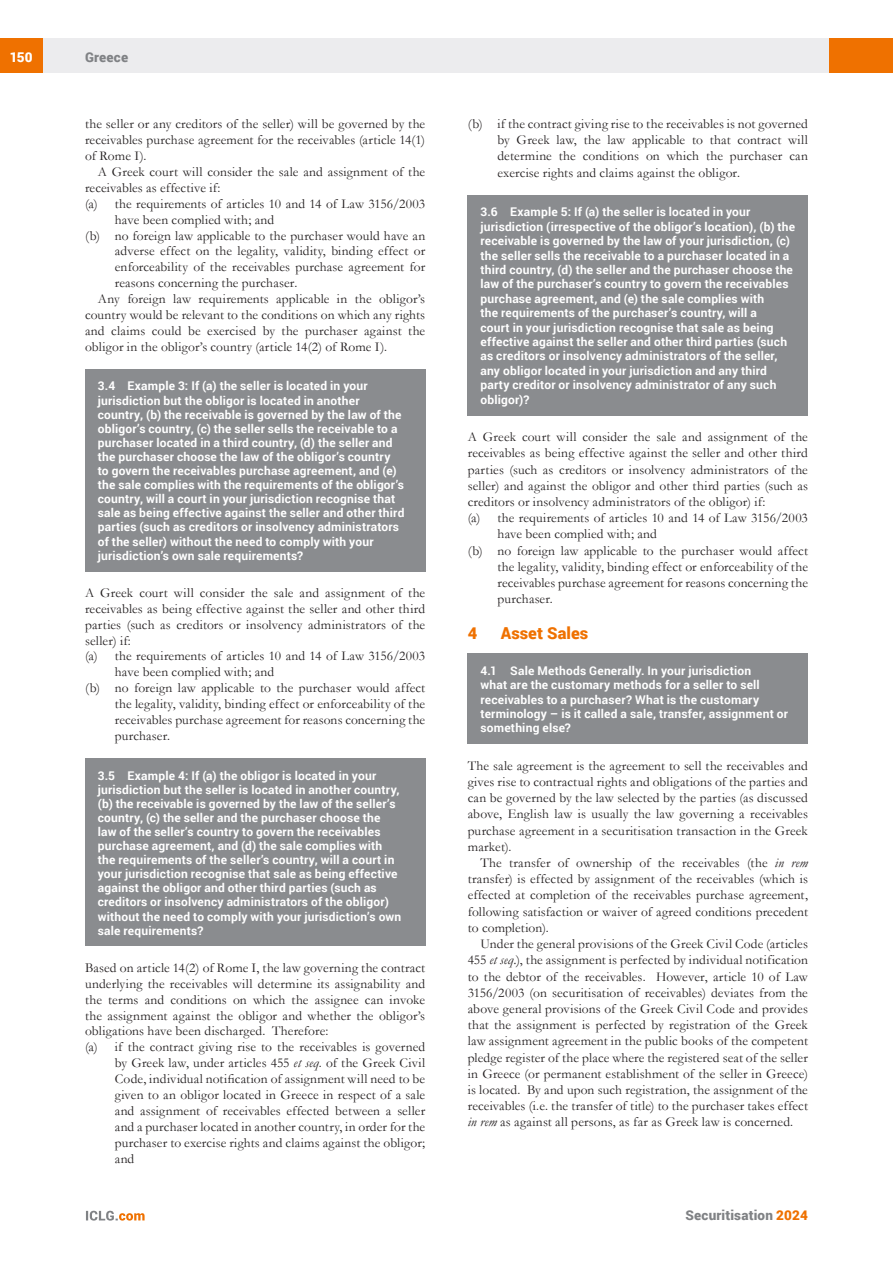
<style>
.page{position:relative;width:893px;height:1263px;background:#fff}
.page>*{position:absolute;margin:0;border:0;box-sizing:border-box;transform-origin:0 0}
.MS_Heading{font:900 16.5px "Roboto";letter-spacing:.005em;color:#ef7100}
.ICLG_Letter_Number_List_Level_1{font:13.5px/15.9px "Garamond";letter-spacing:.01em;color:#231f20;text-align:justify}
.MS_Body_Text_-_Second_Paragraph{font:13.5px/16.2px "Garamond";letter-spacing:.01em;color:#231f20;text-align:justify}
.MS_Body_Text_-_First_Paragraph{font:13.5px/16.2px "Garamond";letter-spacing:.01em;color:#231f20;text-align:justify}
.t1{font:900 13.5px "Roboto";letter-spacing:.01em;color:#808285}
.t2{font:900 13.5px "Roboto";color:#fff}
.MS_-_Question{font:700 12px/14.1px "Roboto";letter-spacing:.015em;color:#fff}
.MS_-_Question_following_section{font:700 12px/14.4px "Roboto";letter-spacing:.015em;color:#fff}
.s1{font-style:italic}
.s2{color:#ef7100}
</style>
<div class="page">
<div style="left:43px;top:38px;width:786px;height:34px;background:#ececee"></div>
<div style="left:0;top:38px;width:43px;height:34px;background:#ef7100"></div>
<div style="left:829px;top:38px;width:64px;height:34px;background:#ef7100"></div>
<svg style="left:86px;top:1211px;width:59px;height:9px"></svg>
<div style="left:468px;top:195px;width:340px;height:220px;background:#8a8c8f"></div>
<div style="left:468px;top:654px;width:340px;height:90px;background:#8a8c8f"></div>
<div style="left:85px;top:369px;width:340px;height:202px;background:#8a8c8f"></div>
<div style="left:85px;top:758px;width:340px;height:188px;background:#8a8c8f"></div>
<p class="t2" style="left:10px;top:48px;width:24px">150</p>
<p class="t1" style="left:85px;top:48px;width:45px">Greece</p>
<p class="MS_Body_Text_-_First_Paragraph" style="left:85px;top:115px;width:342px">the seller or any creditors of the seller) will be governed by the receivables purchase agreement for the receivables (article 14(1) of Rome I).</p>
<p class="MS_Body_Text_-_Second_Paragraph" style="left:85px;top:163px;width:342px;text-indent:13px">A Greek court will consider the sale and assignment of the receivables as effective if:</p>
<p class="ICLG_Letter_Number_List_Level_1" style="left:115px;top:195px;width:312px;text-indent:-30px">(a) the requirements of articles 10 and 14 of Law 3156/2003 have been complied with; and</p>
<p class="ICLG_Letter_Number_List_Level_1" style="left:115px;top:227px;width:312px;text-indent:-30px">(b) no foreign law applicable to the purchaser would have an adverse effect on the legality, validity, binding effect or enforceability of the receivables purchase agreement for reasons concerning the purchaser.</p>
<p class="MS_Body_Text_-_Second_Paragraph" style="left:85px;top:291px;width:342px;text-indent:13px">Any foreign law requirements applicable in the obligor’s country would be relevant to the conditions on which any rights and claims could be exercised by the purchaser against the obligor in the obligor’s country (article 14(2) of Rome I).</p>
<p class="MS_-_Question" style="left:98px;top:379px;width:308px">3.4 Example 3: If (a) the seller is located in your jurisdiction but the obligor is located in another country, (b) the receivable is governed by the law of the obligor’s country, (c) the seller sells the receivable to a purchaser located in a third country, (d) the seller and the purchaser choose the law of the obligor’s country<br>to govern the receivables purchase agreement, and (e) the sale complies with the requirements of the obligor’s country, will a court in your jurisdiction recognise that sale as being effective against the seller and other third parties (such as creditors or insolvency administrators of the seller) without the need to comply with your jurisdiction’s own sale requirements?</p>
<p class="MS_Body_Text_-_First_Paragraph" style="left:85px;top:584px;width:342px">A Greek court will consider the sale and assignment of the receivables as being effective against the seller and other third parties (such as creditors or insolvency administrators of the seller) if:</p>
<p class="ICLG_Letter_Number_List_Level_1" style="left:115px;top:648px;width:312px;text-indent:-30px">(a) the requirements of articles 10 and 14 of Law 3156/2003 have been complied with; and</p>
<p class="ICLG_Letter_Number_List_Level_1" style="left:115px;top:680px;width:312px;text-indent:-30px">(b) no foreign law applicable to the purchaser would affect the legality, validity, binding effect or enforceability of the receivables purchase agreement for reasons concerning the purchaser.</p>
<p class="MS_-_Question" style="left:98px;top:768px;width:305px">3.5 Example 4: If (a) the obligor is located in your jurisdiction but the seller is located in another country, (b) the receivable is governed by the law of the seller’s country, (c) the seller and the purchaser choose the law of the seller’s country to govern the receivables purchase agreement, and (d) the sale complies with the requirements of the seller’s country, will a court in your jurisdiction recognise that sale as being effective against the obligor and other third parties (such as creditors or insolvency administrators of the obligor) without the need to comply with your jurisdiction’s own sale requirements?</p>
<p class="MS_Body_Text_-_First_Paragraph" style="left:85px;top:959px;width:342px">Based on article 14(2) of Rome I, the law governing the contract underlying the receivables will determine its assignability and the terms and conditions on which the assignee can invoke the assignment against the obligor and whether the obligor’s obligations have been discharged. Therefore:</p>
<p class="ICLG_Letter_Number_List_Level_1" style="left:115px;top:1039px;width:312px;text-indent:-30px">(a) if the contract giving rise to the receivables is governed by Greek law, under articles 455 <span class="s1">et seq</span>. of the Greek Civil Code, individual notification of assignment will need to be given to an obligor located in Greece in respect of a sale and assignment of receivables effected between a seller and a purchaser located in another country, in order for the purchaser to exercise rights and claims against the obligor; and</p>
<p class="ICLG_Letter_Number_List_Level_1" style="left:497px;top:115px;width:312px;text-indent:-30px">(b) if the contract giving rise to the receivables is not governed by Greek law, the law applicable to that contract will determine the conditions on which the purchaser can exercise rights and claims against the obligor.</p>
<p class="MS_-_Question" style="left:480px;top:204px;width:316px">3.6 Example 5: If (a) the seller is located in your jurisdiction (irrespective of the obligor’s location), (b) the receivable is governed by the law of your jurisdiction, (c) the seller sells the receivable to a purchaser located in a third country, (d) the seller and the purchaser choose the law of the purchaser’s country to govern the receivables purchase agreement, and (e) the sale complies with<br>the requirements of the purchaser’s country, will a<br>court in your jurisdiction recognise that sale as being effective against the seller and other third parties (such as creditors or insolvency administrators of the seller, any obligor located in your jurisdiction and any third party creditor or insolvency administrator of any such obligor)?</p>
<p class="MS_Body_Text_-_First_Paragraph" style="left:468px;top:428px;width:342px">A Greek court will consider the sale and assignment of the receivables as being effective against the seller and other third parties (such as creditors or insolvency administrators of the seller) and against the obligor and other third parties (such as creditors or insolvency administrators of the obligor) if:</p>
<p class="ICLG_Letter_Number_List_Level_1" style="left:497px;top:509px;width:312px;text-indent:-30px">(a) the requirements of articles 10 and 14 of Law 3156/2003 have been complied with; and</p>
<p class="ICLG_Letter_Number_List_Level_1" style="left:497px;top:542px;width:312px;text-indent:-30px">(b) no foreign law applicable to the purchaser would affect the legality, validity, binding effect or enforceability of the receivables purchase agreement for reasons concerning the purchaser.</p>
<p class="MS_Heading" style="left:468px;top:622px;width:11px">4</p>
<p class="MS_Heading" style="left:501px;top:622px;width:89px">Asset Sales</p>
<p class="MS_-_Question_following_section" style="left:480px;top:663px;width:309px">4.1 Sale Methods Generally. In your jurisdiction<br>what are the customary methods for a seller to sell receivables to a purchaser? What is the customary terminology – is it called a sale, transfer, assignment or something else?</p>
<p class="MS_Body_Text_-_First_Paragraph" style="left:468px;top:757px;width:342px">The sale agreement is the agreement to sell the receivables and gives rise to contractual rights and obligations of the parties and can be governed by the law selected by the parties (as discussed above, English law is usually the law governing a receivables purchase agreement in a securitisation transaction in the Greek market).</p>
<p class="MS_Body_Text_-_Second_Paragraph" style="left:468px;top:854px;width:342px;text-indent:13px">The transfer of ownership of the receivables (the <span class="s1">in rem </span>transfer) is effected by assignment of the receivables (which is effected at completion of the receivables purchase agreement, following satisfaction or waiver of agreed conditions precedent to completion).</p>
<p class="MS_Body_Text_-_Second_Paragraph" style="left:468px;top:935px;width:342px;text-indent:13px">Under the general provisions of the Greek Civil Code (articles 455 <span class="s1">et seq.</span>), the assignment is perfected by individual notification to the debtor of the receivables. However, article 10 of Law 3156/2003 (on securitisation of receivables) deviates from the above general provisions of the Greek Civil Code and provides that the assignment is perfected by registration of the Greek law assignment agreement in the public books of the competent pledge register of the place where the registered seat of the seller in Greece (or permanent establishment of the seller in Greece) is located. By and upon such registration, the assignment of the receivables (i.e. the transfer of title) to the purchaser takes effect <span class="s1">in rem</span> as against all persons, as far as Greek law is concerned.</p>
<p class="t1" style="left:685px;top:1206px;width:124px">Securitisation <span class="s2">2024</span></p>
</div>
